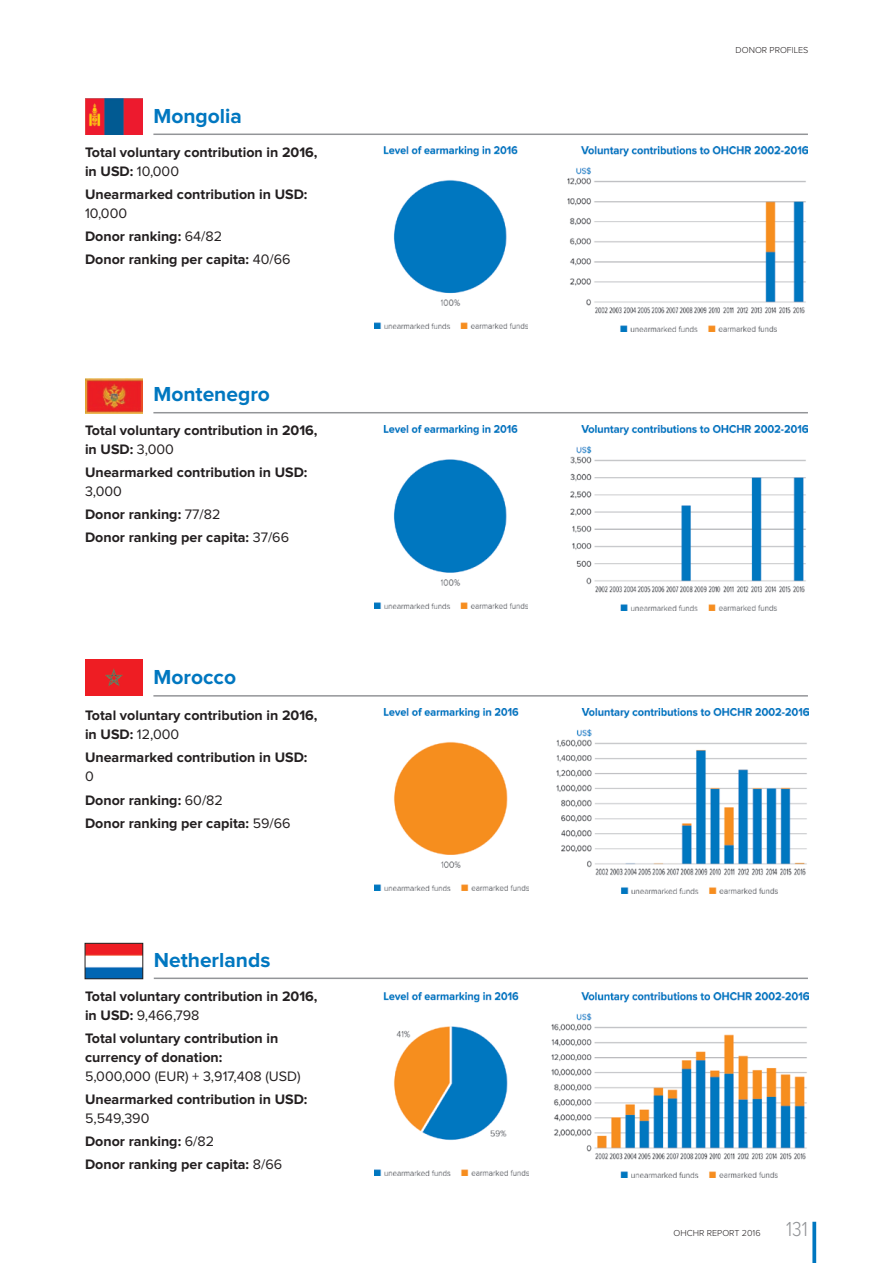
<style>
.page{position:relative;width:893px;height:1263px;background:#fff}
.page>*{position:absolute;margin:0;border:0;box-sizing:border-box;transform-origin:0 0}
.Donor_Country_Title{font:700 21px "Proxima Nova";color:#0077c0}
.t1{font:300 21px "Proxima Nova Cond";color:#939598}
.Donor_Body_Text{font:700 14.25px/18.9px "Proxima Nova";color:#231f20}
.t2{font:300 9px "Proxima Nova";color:#231f20}
.s1{font-weight:400}
</style>
<div class="page">
<svg style="left:812px;top:1222px;width:4px;height:41px"></svg>
<hr style="left:153px;top:134px;width:655px;height:1px;background:#939598">
<hr style="left:153px;top:412px;width:655px;height:1px;background:#939598">
<hr style="left:153px;top:695px;width:655px;height:2px;background:#939598">
<hr style="left:154px;top:977px;width:654px;height:2px;background:#939598">
<img style="left:374px;top:146px;width:154px;height:183px">
<img style="left:567px;top:146px;width:241px;height:185px">
<img style="left:85px;top:99px;width:58px;height:35px">
<img style="left:374px;top:426px;width:154px;height:182px">
<img style="left:570px;top:426px;width:238px;height:185px">
<img style="left:85px;top:378px;width:58px;height:36px">
<img style="left:375px;top:708px;width:153px;height:182px">
<img style="left:557px;top:708px;width:251px;height:185px">
<img style="left:85px;top:660px;width:58px;height:35px">
<img style="left:87px;top:945px;width:54px;height:32px">
<div style="left:85px;top:943px;width:58px;height:36px;border:1px solid #231f20"></div>
<img style="left:375px;top:993px;width:153px;height:182px">
<img style="left:552px;top:993px;width:256px;height:185px">
<p class="Donor_Country_Title" style="left:153px;top:106px;width:90px">Mongolia</p>
<p class="Donor_Body_Text" style="left:85px;top:143px;width:234px">Total voluntary contribution in 2016, in USD: <span class="s1">10,000</span></p>
<p class="Donor_Body_Text" style="left:85px;top:185px;width:224px">Unearmarked contribution in USD:<br><span class="s1">10,000</span></p>
<p class="Donor_Body_Text" style="left:85px;top:227px;width:139px">Donor ranking: <span class="s1">64/82</span></p>
<p class="Donor_Body_Text" style="left:85px;top:250px;width:207px">Donor ranking per capita: <span class="s1">40/66</span></p>
<p class="Donor_Country_Title" style="left:153px;top:385px;width:118px">Montenegro</p>
<p class="Donor_Body_Text" style="left:85px;top:422px;width:234px">Total voluntary contribution in 2016, in USD: <span class="s1">3,000</span></p>
<p class="Donor_Body_Text" style="left:85px;top:464px;width:224px">Unearmarked contribution in USD:<br><span class="s1">3,000</span></p>
<p class="Donor_Body_Text" style="left:85px;top:506px;width:137px">Donor ranking: <span class="s1">77/82</span></p>
<p class="Donor_Body_Text" style="left:85px;top:529px;width:206px">Donor ranking per capita: <span class="s1">37/66</span></p>
<p class="Donor_Country_Title" style="left:153px;top:668px;width:84px">Morocco</p>
<p class="Donor_Body_Text" style="left:85px;top:707px;width:234px">Total voluntary contribution in 2016, in USD: <span class="s1">12,000</span></p>
<p class="Donor_Body_Text" style="left:85px;top:749px;width:224px">Unearmarked contribution in USD:<br><span class="s1">0</span></p>
<p class="Donor_Body_Text" style="left:85px;top:791px;width:139px">Donor ranking: <span class="s1">60/82</span></p>
<p class="Donor_Body_Text" style="left:85px;top:814px;width:207px">Donor ranking per capita: <span class="s1">59/66</span></p>
<p class="Donor_Country_Title" style="left:154px;top:950px;width:118px">Netherlands</p>
<p class="Donor_Body_Text" style="left:85px;top:987px;width:234px">Total voluntary contribution in 2016, in USD: <span class="s1">9,466,798</span></p>
<p class="Donor_Body_Text" style="left:85px;top:1029px;width:217px">Total voluntary contribution in currency of donation:<br><span class="s1">5,000,000 (EUR) + 3,917,408 (USD)</span></p>
<p class="Donor_Body_Text" style="left:85px;top:1090px;width:224px">Unearmarked contribution in USD:<br><span class="s1">5,549,390</span></p>
<p class="Donor_Body_Text" style="left:85px;top:1132px;width:131px">Donor ranking: <span class="s1">6/82</span></p>
<p class="Donor_Body_Text" style="left:85px;top:1155px;width:199px">Donor ranking per capita: <span class="s1">8/66</span></p>
<p class="t2" style="left:736px;top:46px;width:74px">DONOR PROFILES</p>
<p class="t2" style="left:673px;top:1229px;width:89px">OHCHR REPORT 2016</p>
<h1 class="t1" style="left:786px;top:1219px;width:23px">131</h1>
</div>
